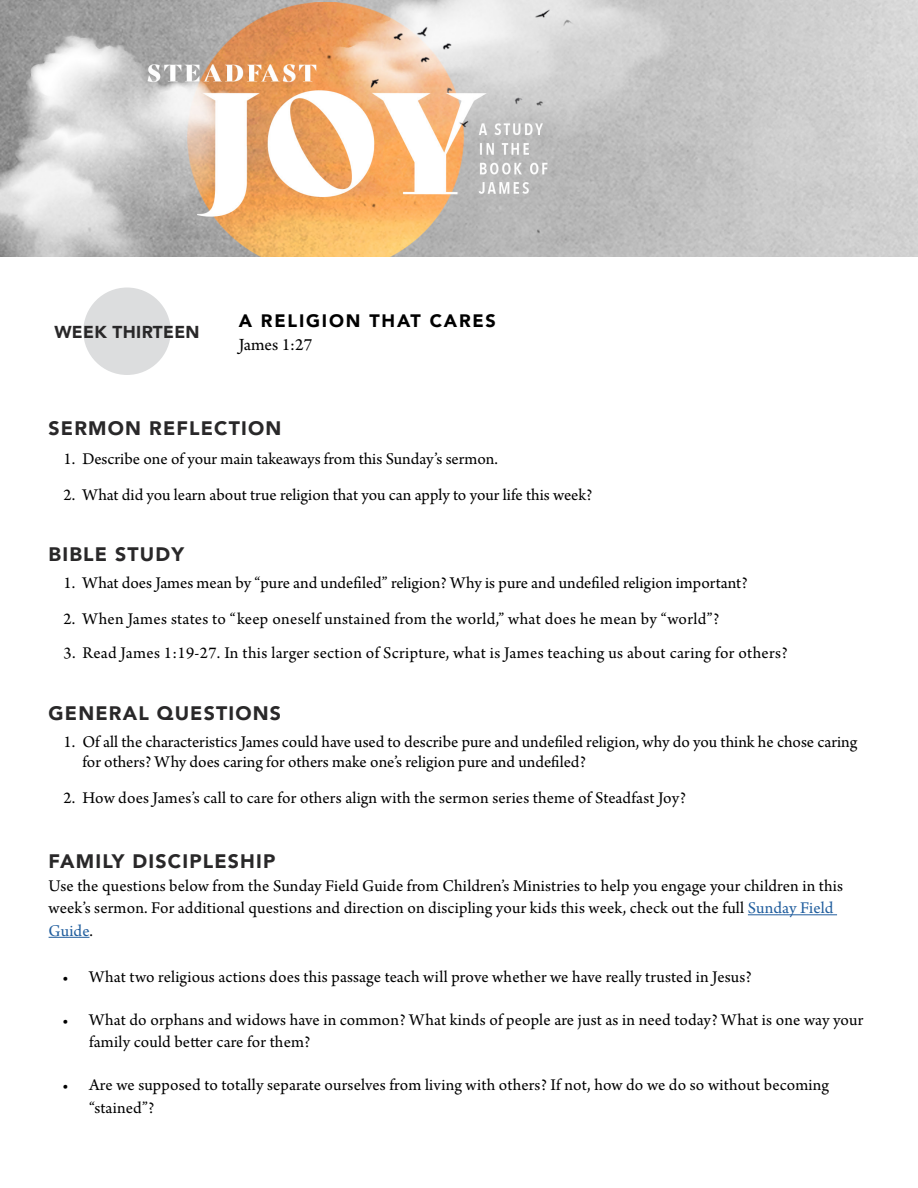
<style>
.page{position:relative;width:918px;height:1188px;background:#fff}
.page>*{position:absolute;margin:0;border:0;box-sizing:border-box;transform-origin:0 0}
.t1{font:900 19.5px "Avenir";letter-spacing:.06em;color:#292829}
.t2{font:900 18px "Avenir";letter-spacing:.1em;color:#000}
.t3{font:18px "Arno Pro";letter-spacing:-.005em;color:#000}
.t4{font:17.25px/22.5px "Arno Pro";letter-spacing:.005em;color:#000}
.t5{font:900 17.25px "Avenir";letter-spacing:.02em;color:#292829}
.s1{color:#215e9e}
</style>
<div class="page">
<img style="left:0;top:0;width:918px;height:256px">
<hr style="left:748px;top:914px;width:89px;height:1px;background:#215e9e">
<hr style="left:49px;top:937px;width:40px;height:1px;background:#215e9e">
<div style="left:83px;top:288px;width:88px;height:87px;background:#dcddde;border-radius:50%"></div>
<p class="t5" style="left:54px;top:317px;width:147px">WEEK THIRTEEN</p>
<p class="t2" style="left:239px;top:305px;width:259px">A RELIGION THAT CARES</p>
<p class="t3" style="left:239px;top:334px;width:75px">James 1:27</p>
<p class="t1" style="left:49px;top:411px;width:234px">SERMON REFLECTION</p>
<p class="t4" style="left:64px;top:448px;width:436px">1. Describe one of your main takeaways from this Sunday’s sermon.</p>
<p class="t4" style="left:64px;top:484px;width:530px">2. What did you learn about true religion that you can apply to your life this week?</p>
<p class="t1" style="left:49px;top:538px;width:137px">BIBLE STUDY</p>
<p class="t4" style="left:64px;top:573px;width:686px">1. What does James mean by “pure and undefiled” religion? Why is pure and undefiled religion important?</p>
<p class="t4" style="left:64px;top:609px;width:657px">2. When James states to “keep oneself unstained from the world,” what does he mean by “world”?</p>
<p class="t4" style="left:64px;top:643px;width:726px">3. Read James 1:19-27. In this larger section of Scripture, what is James teaching us about caring for others?</p>
<p class="t1" style="left:49px;top:696px;width:234px">GENERAL QUESTIONS</p>
<p class="t4" style="left:82px;top:732px;width:776px;line-height:20.2px;text-indent:-19px">1. Of all the characteristics James could have used to describe pure and undefiled religion, why do you think he chose caring for others? Why does caring for others make one’s religion pure and undefiled?</p>
<p class="t4" style="left:64px;top:787px;width:624px">2. How does James’s call to care for others align with the sermon series theme of Steadfast Joy?</p>
<p class="t1" style="left:49px;top:845px;width:228px">FAMILY DISCIPLESHIP</p>
<p class="t4" style="left:49px;top:875px;width:796px">Use the questions below from the Sunday Field Guide from Children’s Ministries to help you engage your children in this week’s sermon. For additional questions and direction on discipling your kids this week, check out the full <span class="s1">Sunday Field<br>Guide</span>.</p>
<p class="t4" style="left:62px;top:967px;width:691px">• What two religious actions does this passage teach will prove whether we have really trusted in Jesus?</p>
<p class="t4" style="left:89px;top:1009px;width:776px;text-indent:-27px">• What do orphans and widows have in common? What kinds of people are just as in need today? What is one way your family could better care for them?</p>
<p class="t4" style="left:89px;top:1075px;width:741px;text-indent:-27px">• Are we supposed to totally separate ourselves from living with others? If not, how do we do so without becoming “stained”?</p>
</div>
